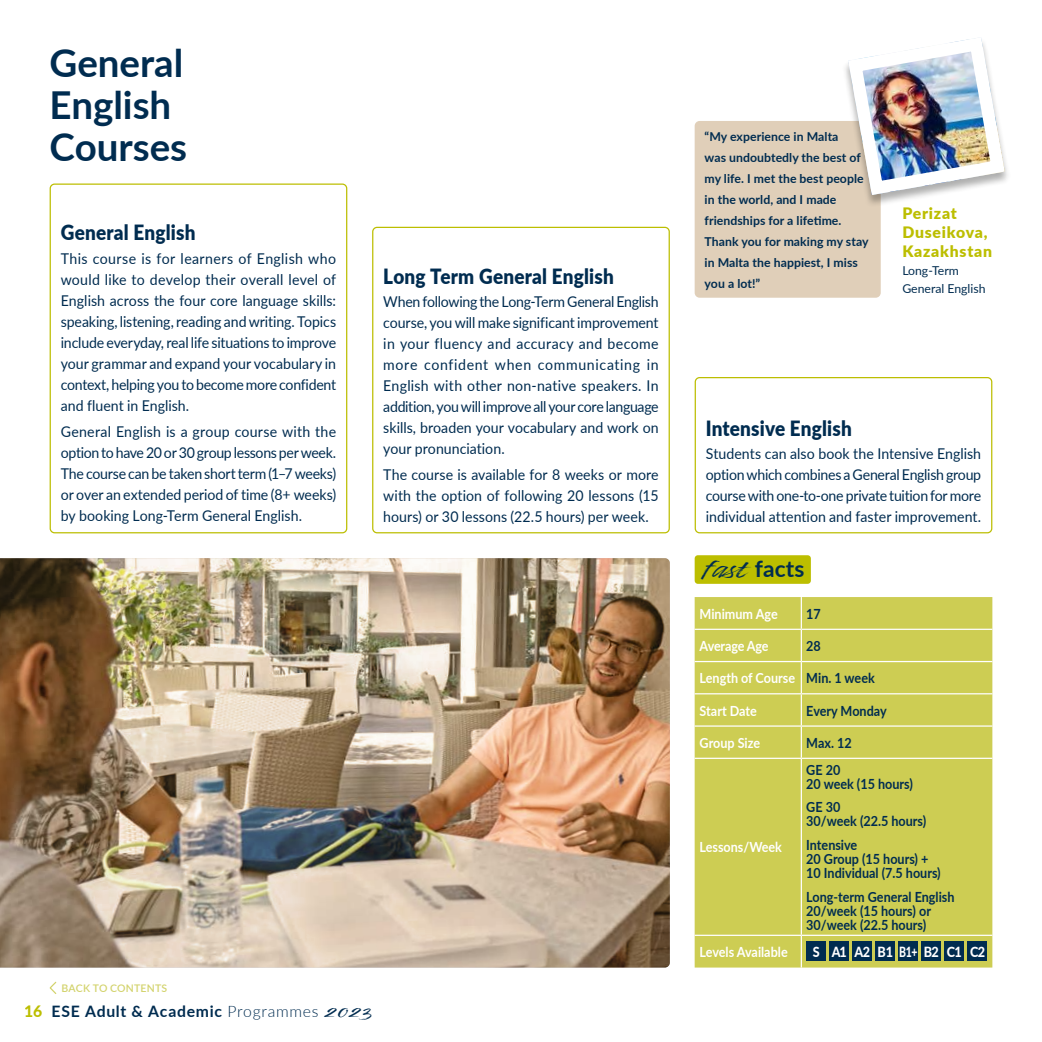
<style>
.page{position:relative;width:1042px;height:1042px;background:#fff}
.page>*{position:absolute;margin:0;border:0;box-sizing:border-box;transform-origin:0 0}
.t1{font:700 38.5px/42px "Lato";color:#002c50}
.t2{font:700 22.75px "Lato";letter-spacing:.005em;color:#002c50}
.t3{font:900 21px "Lato";letter-spacing:.01em;color:#002c50;scale:.9 1}
.t4{font:700 15.75px "Lato";letter-spacing:.05em;color:#002c50}
.t5{font:900 15.75px/18.9px "Lato";letter-spacing:.05em;color:#bcbe00}
.t6{font:14.88px/21px "Lato";color:#002c50;text-align:justify;scale:.95 1}
.t7{font:700 14px/14px "Lato";color:#002c50;scale:.9 1}
.t8{font:700 14px "Lato";color:#fff;scale:.9 1}
.t9{font:800 14px "Lato";letter-spacing:-.05em;color:#fff;scale:.9 1}
.t10{font:700 14px "Lato";letter-spacing:-.02em;color:#fff;scale:.9 1}
.t11{font:700 12.25px/21px "Lato";letter-spacing:.005em;color:#002c50}
.t12{font:12.25px/18.9px "Lato";color:#002c50}
.t13{font:600 10.5px "Lato";letter-spacing:.02em;color:#d3d36d}
.s1{font-weight:800;color:#bcbe00}
.s2{font-weight:300}
.s3{font-family:"Timberline";font-weight:400}
.s4{color:#002c50}
</style>
<div class="page">
<img style="left:0;top:558px;width:670px;height:409px">
<div style="left:694px;top:377px;width:298px;height:156px;border:1px solid #bcbe00;border-radius:4px"></div>
<div style="left:50px;top:183px;width:297px;height:350px;border:1px solid #bcbe00;border-radius:4px"></div>
<div style="left:372px;top:227px;width:298px;height:306px;border:1px solid #bcbe00;border-radius:4px"></div>
<div style="left:694px;top:555px;width:117px;height:29px;background:#bcbe00;border-radius:3px"></div>
<div style="left:694px;top:597px;width:298px;height:370px;background:#cdcd53"></div>
<hr style="left:801px;top:597px;width:1px;height:32px;background:#fff">
<hr style="left:694px;top:629px;width:107px;height:1px;background:#fff">
<hr style="left:801px;top:629px;width:191px;height:1px;background:#fff">
<hr style="left:801px;top:630px;width:1px;height:31px;background:#fff">
<hr style="left:694px;top:661px;width:107px;height:1px;background:#fff">
<hr style="left:801px;top:661px;width:191px;height:1px;background:#fff">
<hr style="left:801px;top:662px;width:1px;height:31px;background:#fff">
<hr style="left:694px;top:693px;width:107px;height:1px;background:#fff">
<hr style="left:801px;top:693px;width:191px;height:1px;background:#fff">
<hr style="left:801px;top:694px;width:1px;height:31px;background:#fff">
<hr style="left:694px;top:725px;width:107px;height:2px;background:#fff">
<hr style="left:801px;top:725px;width:191px;height:2px;background:#fff">
<hr style="left:801px;top:727px;width:1px;height:31px;background:#fff">
<hr style="left:694px;top:758px;width:107px;height:1px;background:#fff">
<hr style="left:801px;top:758px;width:191px;height:1px;background:#fff">
<hr style="left:801px;top:759px;width:1px;height:175px;background:#fff">
<hr style="left:694px;top:934px;width:107px;height:2px;background:#fff">
<hr style="left:801px;top:934px;width:191px;height:2px;background:#fff">
<hr style="left:801px;top:936px;width:1px;height:31px;background:#fff">
<div style="left:806px;top:941px;width:20px;height:20px;background:#002c50"></div>
<div style="left:829px;top:941px;width:20px;height:20px;background:#002c50"></div>
<div style="left:852px;top:941px;width:20px;height:20px;background:#002c50"></div>
<div style="left:875px;top:941px;width:20px;height:20px;background:#002c50"></div>
<div style="left:898px;top:941px;width:20px;height:20px;background:#002c50"></div>
<div style="left:921px;top:941px;width:20px;height:20px;background:#002c50"></div>
<div style="left:944px;top:941px;width:20px;height:20px;background:#002c50"></div>
<div style="left:967px;top:941px;width:20px;height:20px;background:#002c50"></div>
<div style="left:694px;top:121px;width:187px;height:177px;background:#e0cfb9;border-radius:5px"></div>
<div style="left:842px;top:37px;width:169px;height:170px;background:#1d1d1b;opacity:.35"></div>
<img style="left:848px;top:37px;width:157px;height:158px">
<div style="left:849px;top:38px;width:155px;height:156px;border:12px solid #fff;border-radius:21px"></div>
<svg style="left:49px;top:981px;width:8px;height:13px"></svg>
<h1 class="t1" style="left:50px;top:41px;width:139px">General<br>English<br>Courses</h1>
<h3 class="t3" style="left:61px;top:217px;width:151px">General English</h3>
<p class="t6" style="left:61px;top:247px;width:291px">This course is for learners of English who would like to develop their overall level of English across the four core language skills: speaking, listening, reading and writing. Topics include everyday, real life situations to improve your grammar and expand your vocabulary in context, helping you to become more confident and fluent in English.</p>
<p class="t6" style="left:61px;top:420px;width:291px">General English is a group course with the option to have 20 or 30 group lessons per week.<br>The course can be taken short term (1–7 weeks) or over an extended period of time (8+ weeks) by booking Long-Term General English.</p>
<h3 class="t3" style="left:383px;top:260px;width:258px">Long Term General English</h3>
<p class="t6" style="left:383px;top:291px;width:291px">When following the Long-Term General English course, you will make significant improvement in your fluency and accuracy and become more confident when communicating in English with other non-native speakers. In addition, you will improve all your core language skills, broaden your vocabulary and work on your pronunciation.</p>
<p class="t6" style="left:383px;top:464px;width:291px">The course is available for 8 weeks or more with the option of following 20 lessons (15 hours) or 30 lessons (22.5 hours) per week.</p>
<p class="t13" style="left:62px;top:981px;width:107px">BACK TO CONTENTS</p>
<p class="t4" style="left:25px;top:1000px;width:349px"><span class="s1">16</span> ESE Adult &amp; Academic <span class="s2">Programmes</span> <span class="s3">2023</span></p>
<p class="t11" style="left:704px;top:125px;width:165px">“My experience in Malta<br>was undoubtedly the best of my life. I met the best people in the world, and I made friendships for a lifetime.<br>Thank you for making my stay in Malta the happiest, I miss you a lot!”</p>
<p class="t5" style="left:902px;top:203px;width:91px">Perizat<br>Duseikova,<br>Kazakhstan</p>
<p class="t12" style="left:902px;top:260px;width:85px">Long-Term<br>General English</p>
<h3 class="t3" style="left:706px;top:412px;width:164px">Intensive English</h3>
<p class="t6" style="left:706px;top:443px;width:291px">Students can also book the Intensive English option which combines a General English group course with one-to-one private tuition for more individual attention and faster improvement.</p>
<h2 class="t2" style="left:701px;top:552px;width:105px"><span class="s3">fast</span> facts</h2>
<p class="t8" style="left:699px;top:603px;width:88px">Minimum Age</p>
<p class="t7" style="left:806px;top:606px;width:18px">17</p>
<p class="t10" style="left:699px;top:636px;width:78px">Average Age</p>
<p class="t7" style="left:806px;top:638px;width:18px">28</p>
<p class="t8" style="left:699px;top:668px;width:196px">Length of Course <span class="s4">Min. 1 week</span></p>
<p class="t8" style="left:699px;top:700px;width:65px">Start Date</p>
<p class="t7" style="left:806px;top:703px;width:91px">Every Monday</p>
<p class="t8" style="left:699px;top:732px;width:69px">Group Size</p>
<p class="t7" style="left:806px;top:735px;width:52px">Max. 12</p>
<p class="t8" style="left:699px;top:837px;width:93px">Lessons/Week</p>
<p class="t7" style="left:806px;top:762px;width:120px">GE 20<br>20 week (15 hours)</p>
<p class="t7" style="left:806px;top:800px;width:135px">GE 30<br>30/week (22.5 hours)</p>
<p class="t7" style="left:806px;top:837px;width:151px">Intensive<br>20 Group (15 hours) +<br>10 Individual (7.5 hours)</p>
<p class="t7" style="left:806px;top:889px;width:166px">Long-term General English<br>20/week (15 hours) or<br>30/week (22.5 hours)</p>
<p class="t8" style="left:699px;top:941px;width:99px">Levels Available</p>
<p class="t9" style="left:813px;top:941px;width:193px">S A1 A2 B1 B1+ B2 C1 C2</p>
</div>
